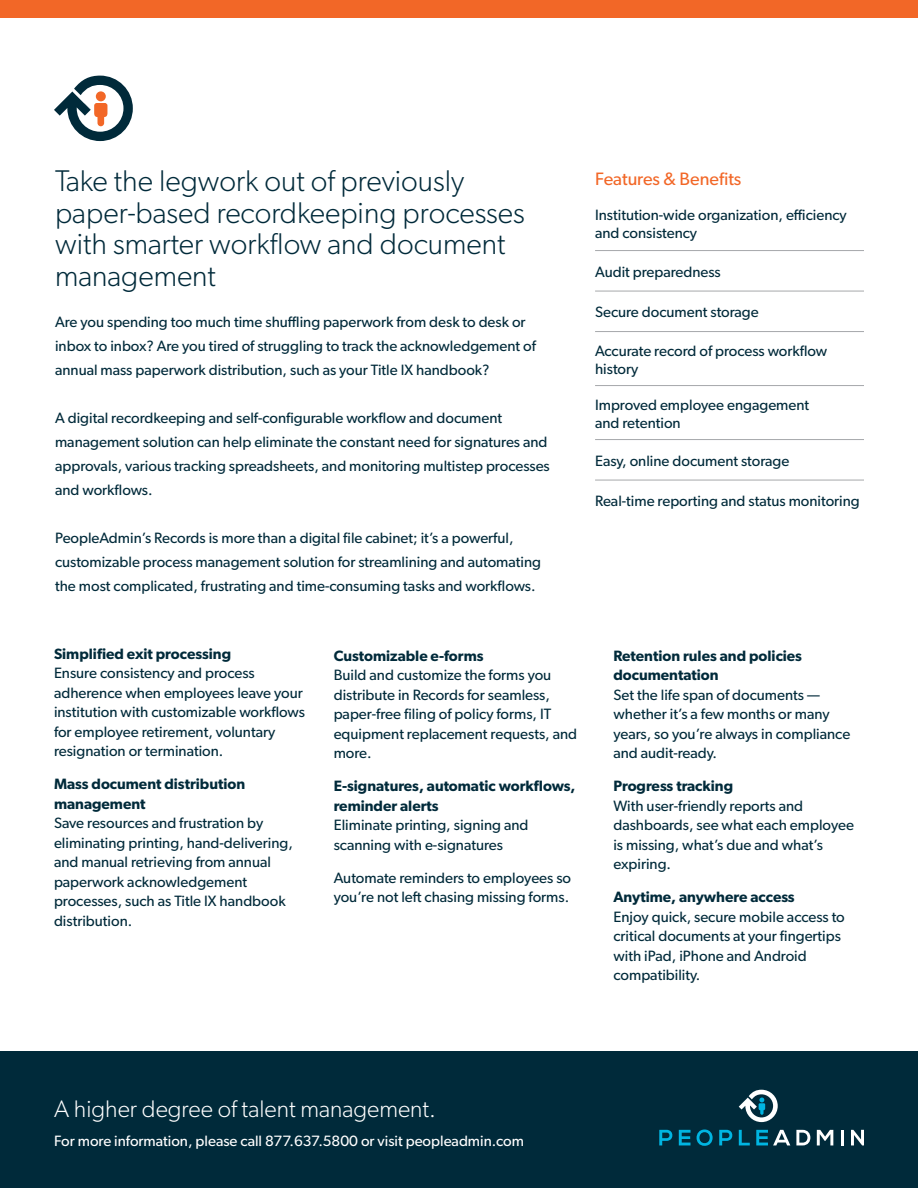
<style>
.page{position:relative;width:918px;height:1188px;background:#fff}
.page>*{position:absolute;margin:0;border:0;box-sizing:border-box;transform-origin:0 0}
.t1{font:300 30px/31.5px "Gibson";color:#002a3a}
.t2{font:300 24px "Gibson";color:#fff}
.t3{font:18px "Gibson";color:#f26727}
.t4{font:15px/19.5px "Gibson";color:#002a3a}
.t5{font:15px "Gibson";color:#fff}
.s1{font-weight:600}
</style>
<div class="page">
<div style="left:0;top:1051px;width:918px;height:137px;background:#002a3a"></div>
<svg style="left:659px;top:1130px;width:32px;height:15px"></svg>
<svg style="left:697px;top:1130px;width:16px;height:16px"></svg>
<svg style="left:719px;top:1130px;width:31px;height:15px"></svg>
<svg style="left:756px;top:1130px;width:34px;height:15px"></svg>
<svg style="left:796px;top:1130px;width:14px;height:15px"></svg>
<svg style="left:817px;top:1130px;width:16px;height:15px"></svg>
<hr style="left:841px;top:1130px;width:3px;height:15px;background:#fff">
<svg style="left:851px;top:1130px;width:13px;height:15px"></svg>
<svg style="left:739px;top:1090px;width:39px;height:32px"></svg>
<div style="left:0;top:0;width:918px;height:18px;background:#f26727"></div>
<svg style="left:54px;top:76px;width:79px;height:65px"></svg>
<hr style="left:595px;top:250px;width:269px;height:1px;background:#a6a8ab">
<hr style="left:595px;top:291px;width:269px;height:1px;background:#a6a8ab">
<hr style="left:595px;top:331px;width:269px;height:1px;background:#a6a8ab">
<hr style="left:595px;top:385px;width:269px;height:1px;background:#a6a8ab">
<hr style="left:595px;top:439px;width:269px;height:1px;background:#a6a8ab">
<hr style="left:595px;top:480px;width:269px;height:1px;background:#a6a8ab">
<p class="t1" style="left:55px;top:165px;width:471px">Take the legwork out of previously paper-based recordkeeping processes with smarter workflow and document management</p>
<p class="t4" style="left:55px;top:310px;width:482px;line-height:24px">Are you spending too much time shuffling paperwork from desk to desk or inbox to inbox? Are you tired of struggling to track the acknowledgement of annual mass paperwork distribution, such as your Title IX handbook?</p>
<p class="t4" style="left:55px;top:406px;width:496px;line-height:24px">A digital recordkeeping and self-configurable workflow and document management solution can help eliminate the constant need for signatures and approvals, various tracking spreadsheets, and monitoring multistep processes and workflows.</p>
<p class="t4" style="left:55px;top:526px;width:488px;line-height:24px">PeopleAdmin’s Records is more than a digital file cabinet; it’s a powerful, customizable process management solution for streamlining and automating the most complicated, frustrating and time-consuming tasks and workflows.</p>
<p class="t3" style="left:595px;top:168px;width:148px">Features &amp; Benefits</p>
<p class="t4" style="left:595px;top:206px;width:253px;line-height:18px">Institution-wide organization, efficiency and consistency</p>
<p class="t4" style="left:595px;top:262px;width:127px">Audit preparedness</p>
<p class="t4" style="left:595px;top:302px;width:165px">Secure document storage</p>
<p class="t4" style="left:595px;top:341px;width:234px;line-height:18px">Accurate record of process workflow history</p>
<p class="t4" style="left:595px;top:395px;width:216px;line-height:18px">Improved employee engagement and retention</p>
<p class="t4" style="left:595px;top:451px;width:196px">Easy, online document storage</p>
<p class="t4" style="left:595px;top:491px;width:266px">Real-time reporting and status monitoring</p>
<p class="t4" style="left:54px;top:644px;width:252px"><span class="s1">Simplified exit processing<br></span>Ensure consistency and process adherence when employees leave your institution with customizable workflows for employee retirement, voluntary resignation or termination.</p>
<p class="t4" style="left:54px;top:774px;width:240px"><span class="s1">Mass document distribution management<br></span>Save resources and frustration by eliminating printing, hand-delivering, and manual retrieving from annual paperwork acknowledgement processes, such as Title IX handbook distribution.</p>
<p class="t4" style="left:334px;top:646px;width:245px"><span class="s1">Customizable e-forms<br></span>Build and customize the forms you distribute in Records for seamless, paper-free filing of policy forms, IT equipment replacement requests, and more.</p>
<p class="t4" style="left:334px;top:776px;width:243px"><span class="s1">E-signatures, automatic workflows, reminder alerts<br></span>Eliminate printing, signing and scanning with e-signatures</p>
<p class="t4" style="left:334px;top:868px;width:239px">Automate reminders to employees so you’re not left chasing missing forms.</p>
<p class="t4" style="left:613px;top:646px;width:238px"><span class="s1">Retention rules and policies documentation<br></span>Set the life span of documents — whether it’s a few months or many years, so you’re always in compliance and audit-ready.</p>
<p class="t4" style="left:613px;top:776px;width:242px"><span class="s1">Progress tracking<br></span>With user-friendly reports and dashboards, see what each employee is missing, what’s due and what’s expiring.</p>
<p class="t4" style="left:613px;top:887px;width:233px"><span class="s1">Anytime, anywhere access<br></span>Enjoy quick, secure mobile access to critical documents at your fingertips with iPad, iPhone and Android compatibility.</p>
<p class="t2" style="left:54px;top:1095px;width:384px">A higher degree of talent management.</p>
<p class="t5" style="left:54px;top:1132px;width:472px">For more information, please call 877.637.5800 or visit peopleadmin.com</p>
</div>
